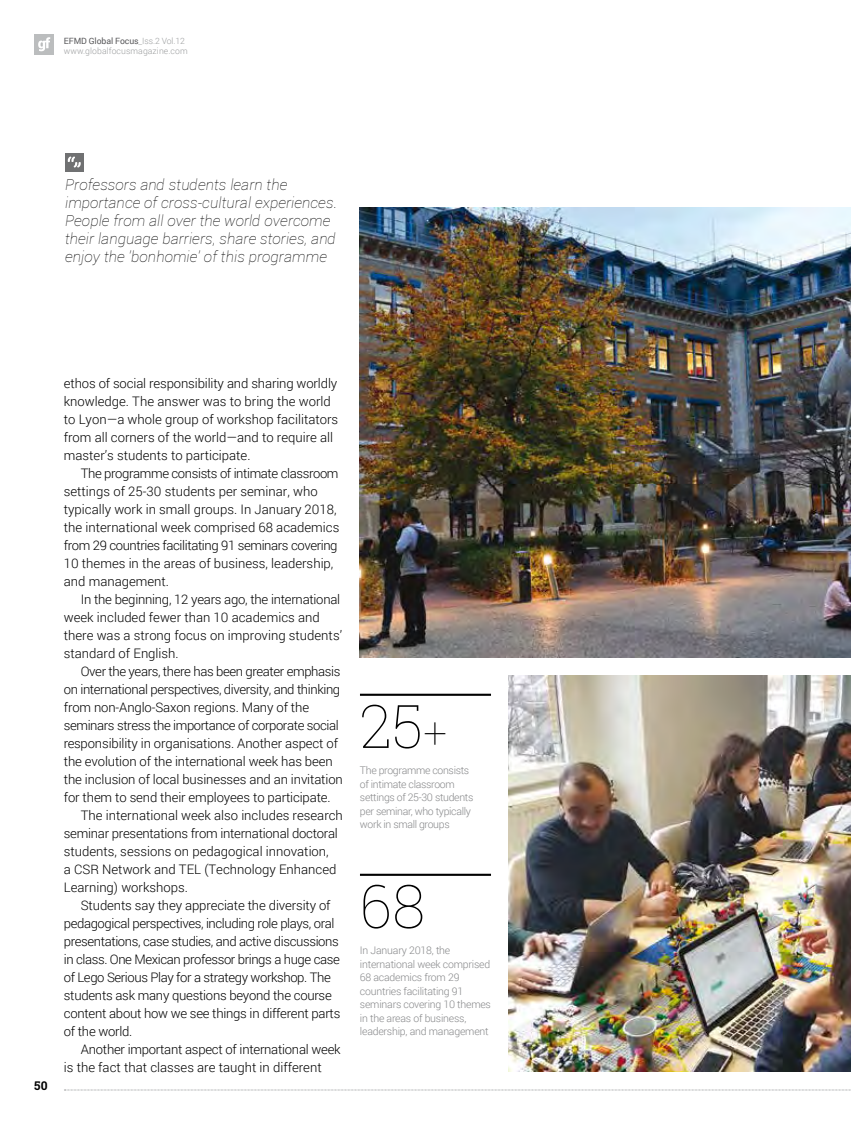
<style>
.page{position:relative;width:851px;height:1127px;background:#fff}
.page>*{position:absolute;margin:0;border:0;box-sizing:border-box;transform-origin:0 0}
.t1{font:100 60px "Roboto Slab";color:#000}
.t2{font:italic 100 15px/18px "Roboto";letter-spacing:.01em;color:#000}
.t3{font:300 13.2px/18px "Roboto";letter-spacing:-.01em;color:#000}
.t4{font:300 13.2px "Roboto";letter-spacing:-.03em;color:#000}
.t5{font:700 12px "Roboto Slab";color:#000}
.t6{font:300 10.5px/13.5px "Roboto";letter-spacing:-.02em;color:#87888a}
.t7{font:300 8.7px/10.1px "Roboto";letter-spacing:.01em;color:#9c9e9f}
.s1{font-weight:400;color:#58585a}
.s2{font-size:42px}
</style>
<div class="page">
<svg style="left:64px;top:1089px;width:787px;height:1px"></svg>
<div style="left:34px;top:34px;width:20px;height:20px;background:#bbbdbe"></div>
<svg style="left:38px;top:37px;width:12px;height:14px"></svg>
<img style="left:508px;top:675px;width:342px;height:397px">
<img style="left:360px;top:208px;width:490px;height:450px">
<hr style="left:360px;top:874px;width:131px;height:2px;background:#000">
<hr style="left:360px;top:694px;width:131px;height:2px;background:#000">
<div style="left:65px;top:153px;width:18px;height:18px;background:#707172"></div>
<svg style="left:68px;top:156px;width:13px;height:12px"></svg>
<p class="t7" style="left:64px;top:35px;width:125px"><span class="s1">EFMD Global Focus</span>_Iss.2 Vol.12 www.globalfocusmagazine.com</p>
<p class="t2" style="left:65px;top:175px;width:273px">Professors and students learn the importance of cross-cultural experiences.<br>People from all over the world overcome their language barriers, share stories, and enjoy the 'bonhomie' of this programme</p>
<p class="t5" style="left:34px;top:1077px;width:15px">50</p>
<p class="t3" style="left:64px;top:374px;width:276px">ethos of social responsibility and sharing worldly knowledge. The answer was to bring the world to Lyon—a whole group of workshop facilitators from all corners of the world—and to require all master’s students to participate.</p>
<p class="t3" style="left:64px;top:464px;width:277px;text-indent:17px">The programme consists of intimate classroom settings of 25-30 students per seminar, who typically work in small groups. In January 2018, the international week comprised 68 academics from 29 countries facilitating 91 seminars covering 10 themes in the areas of business, leadership, and management.</p>
<p class="t3" style="left:64px;top:590px;width:280px;text-indent:17px">In the beginning, 12 years ago, the international week included fewer than 10 academics and there was a strong focus on improving students’ standard of English.</p>
<p class="t4" style="left:81px;top:662px;width:261px">Over the years, there has been greater emphasis</p>
<p class="t4" style="left:64px;top:680px;width:278px">on international perspectives, diversity, and thinking</p>
<p class="t3" style="left:64px;top:698px;width:247px">from non-Anglo-Saxon regions. Many of the</p>
<p class="t4" style="left:64px;top:716px;width:276px">seminars stress the importance of corporate social</p>
<p class="t3" style="left:64px;top:734px;width:275px">responsibility in organisations. Another aspect of</p>
<p class="t3" style="left:64px;top:752px;width:270px">the evolution of the international week has been</p>
<p class="t3" style="left:64px;top:770px;width:280px">the inclusion of local businesses and an invitation</p>
<p class="t3" style="left:64px;top:788px;width:268px">for them to send their employees to participate.</p>
<p class="t3" style="left:81px;top:806px;width:263px">The international week also includes research</p>
<p class="t3" style="left:64px;top:824px;width:275px">seminar presentations from international doctoral</p>
<p class="t3" style="left:64px;top:842px;width:266px">students, sessions on pedagogical innovation,</p>
<p class="t3" style="left:64px;top:859px;width:274px">a CSR Network and TEL (Technology Enhanced</p>
<p class="t3" style="left:64px;top:877px;width:126px">Learning) workshops.</p>
<p class="t3" style="left:81px;top:895px;width:251px">Students say they appreciate the diversity of</p>
<p class="t4" style="left:64px;top:914px;width:272px">pedagogical perspectives, including role plays, oral</p>
<p class="t4" style="left:64px;top:932px;width:276px">presentations, case studies, and active discussions</p>
<p class="t4" style="left:64px;top:950px;width:277px">in class. One Mexican professor brings a huge case</p>
<p class="t4" style="left:64px;top:968px;width:268px">of Lego Serious Play for a strategy workshop. The</p>
<p class="t3" style="left:64px;top:985px;width:269px">students ask many questions beyond the course</p>
<p class="t3" style="left:64px;top:1003px;width:278px">content about how we see things in different parts</p>
<p class="t3" style="left:64px;top:1021px;width:70px">of the world.</p>
<p class="t3" style="left:81px;top:1039px;width:261px">Another important aspect of international week</p>
<p class="t3" style="left:64px;top:1057px;width:259px">is the fact that classes are taught in different</p>
<h1 class="t1" style="left:360px;top:685px;width:88px">25<span class="s2">+</span></h1>
<p class="t6" style="left:360px;top:763px;width:115px">The programme consists of intimate classroom settings of 25-30 students per seminar, who typically work in small groups</p>
<h1 class="t1" style="left:360px;top:865px;width:67px">68</h1>
<p class="t6" style="left:360px;top:943px;width:132px">In January 2018, the international week comprised<br>68 academics from 29 countries facilitating 91 seminars covering 10 themes in the areas of business, leadership, and management</p>
</div>
